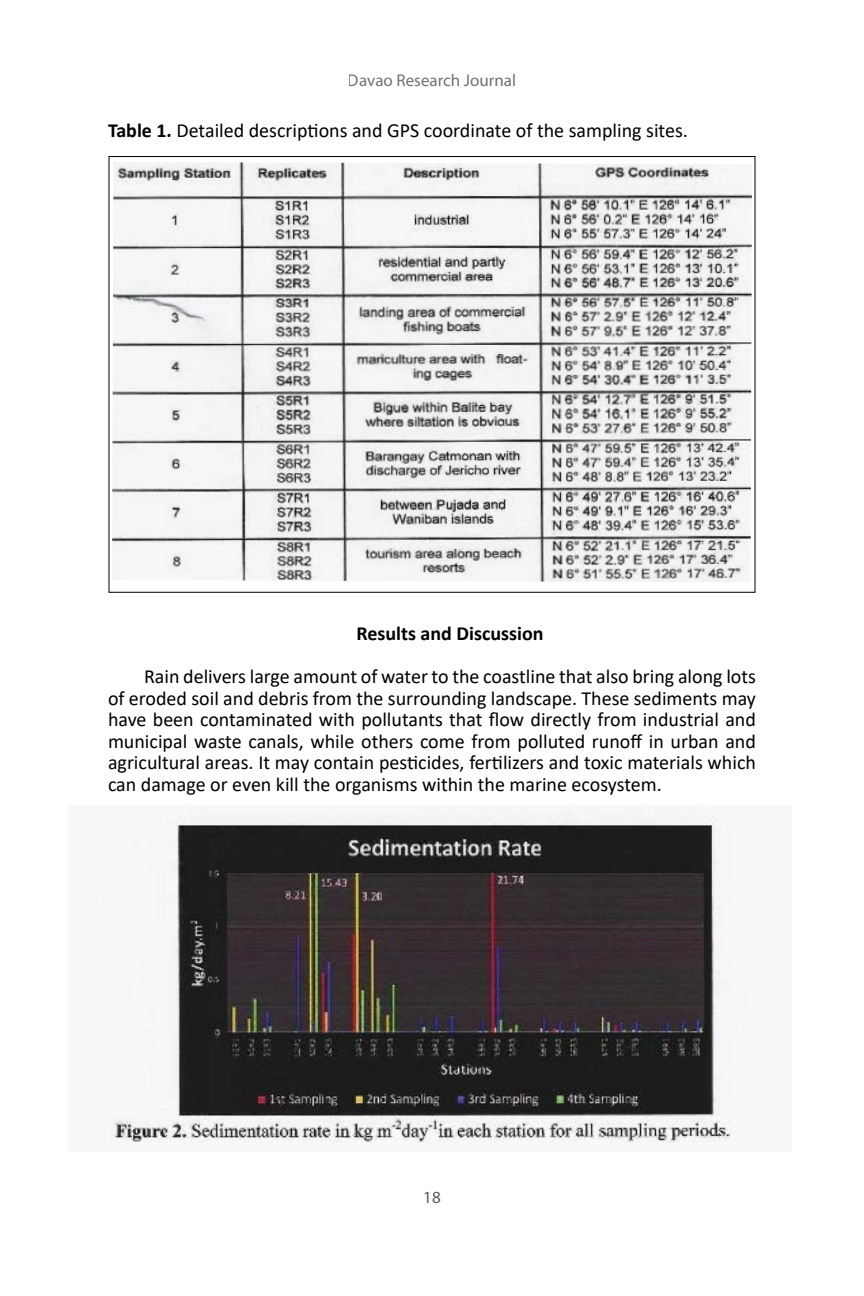
<style>
.page{position:relative;width:864px;height:1296px;background:#fff}
.page>*{position:absolute;margin:0;border:0;box-sizing:border-box;transform-origin:0 0}
.t1{font:20px/21.6px "Calibri";color:#000;text-align:justify}
.t2{font:700 20px "Calibri";color:#000}
.t3{font:17px "Myriad Pro";color:#58595b}
.s1{font-weight:700}
</style>
<div class="page">
<img style="left:112px;top:162px;width:640px;height:420px">
<img style="left:111px;top:812px;width:620px;height:331px">
<p class="t3" style="left:348px;top:70px;width:170px">Davao Research Journal</p>
<p class="t1" style="left:108px;top:119px;width:582px"><span class="s1">Table 1.</span> Detailed descriptions and GPS coordinate of the sampling sites.</p>
<p class="t2" style="left:357px;top:619px;width:188px">Results and Discussion</p>
<p class="t1" style="left:108px;top:665px;width:650px;text-indent:36px">Rain delivers large amount of water to the coastline that also bring along lots of eroded soil and debris from the surrounding landscape. These sediments may have been contaminated with pollutants that flow directly from industrial and municipal waste canals, while others come from polluted runoff in urban and agricultural areas. It may contain pesticides, fertilizers and toxic materials which can damage or even kill the organisms within the marine ecosystem.</p>
<p class="t3" style="left:423px;top:1187px;width:19px">18</p>
</div>
